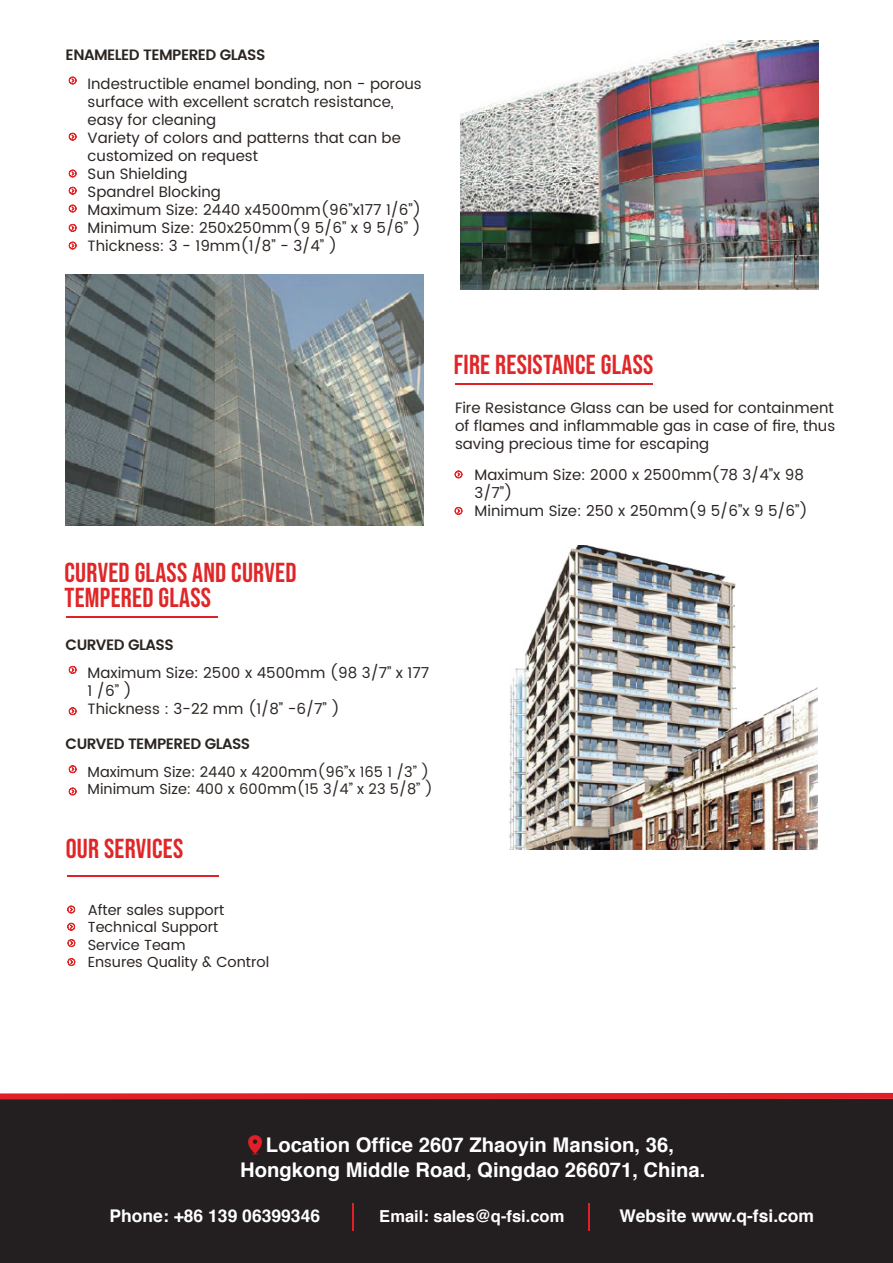
<style>
.page{position:relative;width:893px;height:1263px;background:#fff}
.page>*{position:absolute;margin:0;border:0;box-sizing:border-box;transform-origin:0 0}
.t1{font:27.3px/25.5px "Bebas Neue";letter-spacing:.01em;color:#df2628}
.t2{font:700 20.25px/24.3px "Helvetica";color:#fff;text-align:center}
.t3{font:700 17.55px "Helvetica";color:#fff}
.t4{font:700 16.5px "Helvetica";color:#fff}
.t5{font:15px/18px "Poppins";color:#2b2522}
.t6{font:600 15px "Poppins";letter-spacing:-.035em;color:#2b2522}
.t7{font:14.55px/17.4px "Poppins";color:#2b2522}
</style>
<div class="page">
<hr style="left:67px;top:616px;width:151px;height:1px;background:#e02228">
<hr style="left:68px;top:875px;width:151px;height:2px;background:#e02228">
<hr style="left:456px;top:383px;width:197px;height:2px;background:#e02228">
<img style="left:461px;top:41px;width:357px;height:249px">
<img style="left:509px;top:545px;width:309px;height:304px">
<svg style="left:455px;top:470px;width:8px;height:8px"></svg>
<svg style="left:455px;top:507px;width:8px;height:8px"></svg>
<img style="left:66px;top:274px;width:358px;height:252px">
<svg style="left:69px;top:77px;width:8px;height:8px"></svg>
<svg style="left:69px;top:133px;width:8px;height:8px"></svg>
<svg style="left:69px;top:170px;width:8px;height:8px"></svg>
<svg style="left:69px;top:187px;width:8px;height:8px"></svg>
<svg style="left:69px;top:205px;width:8px;height:8px"></svg>
<svg style="left:69px;top:224px;width:8px;height:8px"></svg>
<svg style="left:69px;top:242px;width:8px;height:8px"></svg>
<svg style="left:69px;top:666px;width:8px;height:8px"></svg>
<svg style="left:69px;top:707px;width:8px;height:8px"></svg>
<svg style="left:69px;top:765px;width:8px;height:8px"></svg>
<svg style="left:69px;top:787px;width:8px;height:8px"></svg>
<svg style="left:67px;top:905px;width:8px;height:8px"></svg>
<svg style="left:67px;top:923px;width:8px;height:8px"></svg>
<svg style="left:68px;top:939px;width:7px;height:8px"></svg>
<svg style="left:68px;top:958px;width:7px;height:8px"></svg>
<div style="left:0;top:1099px;width:893px;height:164px;background:#231f20"></div>
<svg style="left:0;top:1092px;width:893px;height:8px"></svg>
<svg style="left:248px;top:1135px;width:14px;height:19px"></svg>
<svg style="left:589px;top:1203px;width:1px;height:28px"></svg>
<svg style="left:353px;top:1203px;width:1px;height:28px"></svg>
<p class="t6" style="left:66px;top:44px;width:201px">ENAMELED TEMPERED GLASS</p>
<p class="t5" style="left:88px;top:75px;width:336px">Indestructible enamel bonding, non - porous surface with excellent scratch resistance, easy for cleaning<br>Variety of colors and patterns that can be customized on request<br>Sun Shielding<br>Spandrel Blocking<br>Maximum Size: 2440 x4500mm(96”x177 1/6”)<br>Minimum Size: 250x250mm(9 5/6” x 9 5/6” )<br>Thickness: 3 - 19mm(1/8” - 3/4” )</p>
<h1 class="t1" style="left:65px;top:559px;width:233px">CURVED GLASS AND CURVED<br>TEMPERED GLASS</h1>
<p class="t6" style="left:66px;top:633px;width:110px">CURVED GLASS</p>
<p class="t5" style="left:88px;top:664px;width:343px">Maximum Size: 2500 x 4500mm (98 3/7” x 177<br>1 /6” )<br>Thickness : 3-22 mm (1/8” -6/7” )</p>
<p class="t6" style="left:66px;top:733px;width:186px">CURVED TEMPERED GLASS</p>
<p class="t7" style="left:88px;top:763px;width:347px">Maximum Size: 2440 x 4200mm(96”x 165 1 /3” )<br>Minimum Size: 400 x 600mm(15 3/4” x 23 5/8” )</p>
<h1 class="t1" style="left:66px;top:835px;width:119px">OUR SERVICES</h1>
<p class="t7" style="left:88px;top:901px;width:183px">After sales support<br>Technical Support<br>Service Team<br>Ensures Quality &amp; Control</p>
<h1 class="t1" style="left:454px;top:351px;width:201px">FIRE RESISTANCE GLASS</h1>
<p class="t5" style="left:455px;top:400px;width:382px;text-align:justify">Fire Resistance Glass can be used for containment of flames and inflammable gas in case of fire, thus saving precious time for escaping</p>
<p class="t5" style="left:475px;top:466px;width:335px">Maximum Size: 2000 x 2500mm(78 3/4”x 98<br>3/7”)<br>Minimum Size: 250 x 250mm(9 5/6”x 9 5/6”)</p>
<h2 class="t2" style="left:240px;top:1133px;width:467px">Location Office 2607 Zhaoyin Mansion, 36,<br>Hongkong Middle Road, Qingdao 266071, China.</h2>
<p class="t3" style="left:109px;top:1202px;width:212px">Phone: +86 139 06399346</p>
<p class="t4" style="left:379px;top:1203px;width:187px">Email: sales@q-fsi.com</p>
<p class="t3" style="left:620px;top:1202px;width:196px">Website www.q-fsi.com</p>
</div>
